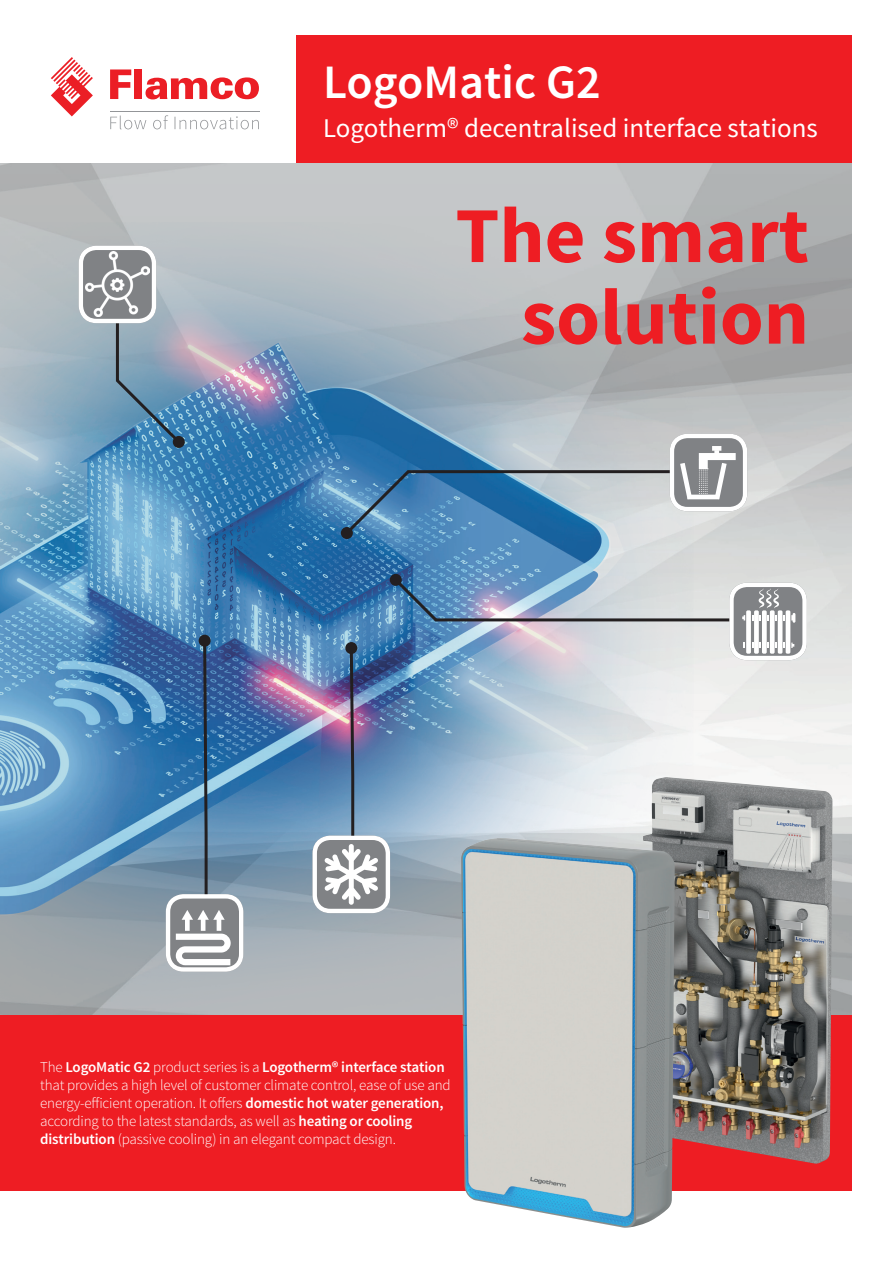
<style>
.page{position:relative;width:893px;height:1263px;background:#fff}
.page>*{position:absolute;margin:0;border:0;box-sizing:border-box;transform-origin:0 0}
.t1{font:700 79.05px/81.6px "Source Sans Pro";color:#ee1d23;text-align:right}
.t2{font:600 48px "Source Sans Pro";color:#fff}
.t3{font:27px "Source Sans Pro";color:#fff}
.t4{font:300 15px/18px "Source Sans Pro";letter-spacing:-.01em;color:#fff}
.s1{font-weight:600}
</style>
<div class="page">
<img style="left:0;top:163px;width:851px;height:852px">
<div style="left:296px;top:36px;width:555px;height:127px;background:#ee1d23"></div>
<svg style="left:110px;top:69px;width:21px;height:30px"></svg>
<div style="left:134px;top:69px;width:8px;height:30px;background:#eb1e25"></div>
<svg style="left:146px;top:77px;width:113px;height:22px"></svg>
<svg style="left:51px;top:57px;width:42px;height:59px"></svg>
<svg style="left:110px;top:115px;width:149px;height:14px"></svg>
<hr style="left:110px;top:112px;width:149px;height:1px;background:#939598">
<div style="left:0;top:1015px;width:851px;height:176px;background:#ee1d23"></div>
<img style="left:675px;top:777px;width:157px;height:387px">
<img style="left:461px;top:913px;width:214px;height:315px">
<svg style="left:173px;top:436px;width:12px;height:12px"></svg>
<svg style="left:343px;top:434px;width:404px;height:103px;background:#80a1bb"></svg>
<div style="left:341px;top:527px;width:12px;height:12px;background:#231f20;border-radius:50%"></div>
<div style="left:390px;top:574px;width:12px;height:12px;background:#231f20;border-radius:50%"></div>
<svg style="left:166px;top:638px;width:77px;height:334px;background:#6086aa"></svg>
<div style="left:199px;top:635px;width:12px;height:12px;background:#231f20;border-radius:50%"></div>
<img style="left:313px;top:576px;width:494px;height:337px">
<div style="left:345px;top:642px;width:12px;height:12px;background:#231f20;border-radius:50%"></div>
<svg style="left:79px;top:246px;width:104px;height:200px;background:#88a4b9"></svg>
<img style="left:86px;top:252px;width:63px;height:65px">
<h2 class="t2" style="left:323px;top:52px;width:279px">LogoMatic G2</h2>
<h3 class="t3" style="left:323px;top:111px;width:496px">Logotherm® decentralised interface stations</h3>
<h1 class="t1" style="left:455px;top:198px;width:355px">The smart solution</h1>
<p class="t4" style="left:40px;top:1058px;width:412px">The <span class="s1">LogoMatic G2</span> product series is a <span class="s1">Logotherm® interface station </span>that provides a high level of customer climate control, ease of use and energy-efficient operation. It offers <span class="s1">domestic hot water generation, </span>according to the latest standards, as well as <span class="s1">heating or cooling distribution</span> (passive cooling) in an elegant compact design.</p>
</div>
